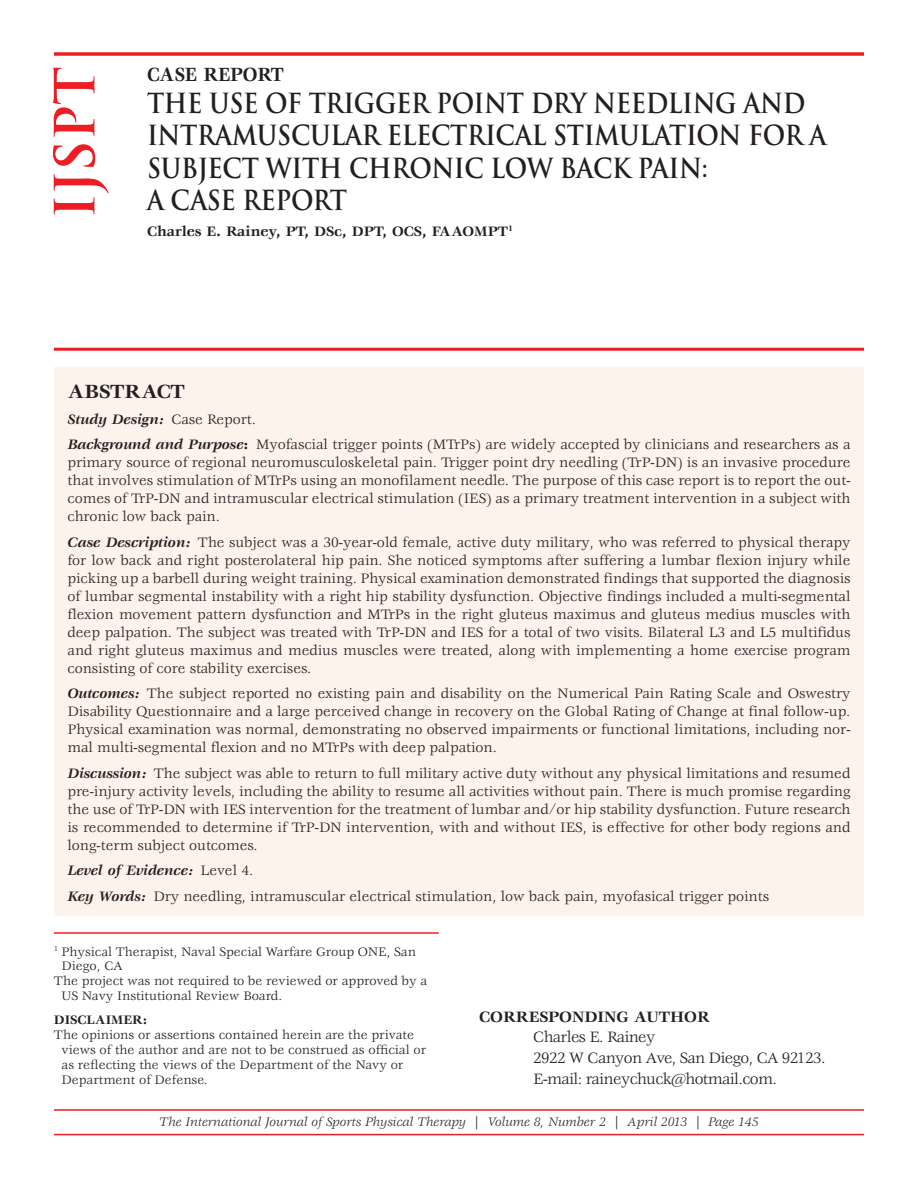
<style>
.page{position:relative;width:918px;height:1188px;background:#fff}
.page>*{position:absolute;margin:0;border:0;box-sizing:border-box;transform-origin:0 0}
.t1{font:700 54px "Trajan Pro";color:#ee1d23}
.t2{font:700 27px/32.2px "Trajan Pro";letter-spacing:-.015em;color:#231f20;scale:.9 1}
.t3{font:700 21px "Veljovic Std";color:#231f20;scale:.9 1}
.t4{font:700 21px "Veljovic Std";color:#231f20}
.t5{font:16.5px/21px "Veljovic Std";letter-spacing:-.035em;color:#231f20}
.t6{font:700 16.5px "Veljovic Std";color:#231f20}
.t7{font:15px/18px "Veljovic Std";color:#231f20;text-align:justify}
.t8{font:700 15px "Veljovic Std";color:#231f20}
.t9{font:13.5px/15px "Veljovic Std";color:#231f20}
.t10{font:italic 13.5px "Veljovic Std";color:#231f20}
.t11{font:700 13.5px "Veljovic Std";color:#231f20}
.s1{font-weight:700;font-style:italic}
.s2{font-weight:700}
</style>
<div class="page">
<hr style="left:54px;top:1109px;width:810px;height:2px;background:#ee1d23">
<hr style="left:54px;top:1134px;width:810px;height:1px;background:#ee1d23">
<div style="left:54px;top:368px;width:810px;height:548px;background:#fdf3ed"></div>
<svg style="left:54px;top:52px;width:810px;height:4px;background:#ef383e"></svg>
<hr style="left:54px;top:348px;width:810px;height:3px;background:#ee1d23">
<hr style="left:54px;top:932px;width:385px;height:2px;background:#ee1d23">
<h1 class="t1" style="left:44px;top:219px;width:154px;rotate:-90deg">IJSPT</h1>
<h3 class="t3" style="left:147px;top:66px;width:154px">CASE REPORT</h3>
<h2 class="t2" style="left:147px;top:88px;width:757px">THE USE OF TRIGGER POINT DRY NEEDLING AND INTRAMUSCULAR ELECTRICAL STIMULATION FOR A SUBJECT WITH CHRONIC LOW BACK PAIN:<br>A CASE REPORT</h2>
<p class="t8" style="left:147px;top:225px;width:368px">Charles E. Rainey, PT, DSc, DPT, OCS, FAAOMPT<sup>1</sup></p>
<h3 class="t4" style="left:68px;top:383px;width:119px">ABSTRACT</h3>
<p class="t7" style="left:68px;top:407px;width:785px;line-height:25.5px"><span class="s1">Study Design:</span> Case Report.<br><span class="s1">Background and Purpose</span><span class="s2">:</span> Myofascial trigger points (MTrPs) are widely accepted by clinicians and researchers as a</p>
<p class="t7" style="left:68px;top:454px;width:785px">primary source of regional neuromusculoskeletal pain. Trigger point dry needling (TrP-DN) is an invasive procedure that involves stimulation of MTrPs using an monofilament needle. The purpose of this case report is to report the out&shy;comes of TrP-DN and intramuscular electrical stimulation (IES) as a primary treatment intervention in a subject with chronic low back pain.</p>
<p class="t7" style="left:68px;top:534px;width:785px"><span class="s1">Case Description:</span> The subject was a 30-year-old female, active duty military, who was referred to physical therapy for low back and right posterolateral hip pain. She noticed symptoms after suffering a lumbar flexion injury while picking up a barbell during weight training. Physical examination demonstrated findings that supported the diagnosis of lumbar segmental instability with a right hip stability dysfunction. Objective findings included a multi-segmental flexion movement pattern dysfunction and MTrPs in the right gluteus maximus and gluteus medius muscles with deep palpation. The subject was treated with TrP-DN and IES for a total of two visits. Bilateral L3 and L5 multifidus and right gluteus maximus and medius muscles were treated, along with implementing a home exercise program consisting of core stability exercises.</p>
<p class="t7" style="left:68px;top:685px;width:785px"><span class="s1">Outcomes:</span> The subject reported no existing pain and disability on the Numerical Pain Rating Scale and Oswestry Disability Questionnaire and a large perceived change in recovery on the Global Rating of Change at final follow-up.<br>Physical examination was normal, demonstrating no observed impairments or functional limitations, including nor&shy;mal multi-segmental flexion and no MTrPs with deep palpation.</p>
<p class="t7" style="left:68px;top:765px;width:785px"><span class="s1">Discussion:</span> The subject was able to return to full military active duty without any physical limitations and resumed pre-injury activity levels, including the ability to resume all activities without pain. There is much promise regarding the use of TrP-DN with IES intervention for the treatment of lumbar and/or hip stability dysfunction. Future research is recommended to determine if TrP-DN intervention, with and without IES, is effective for other body regions and long-term subject outcomes.</p>
<p class="t7" style="left:68px;top:858px;width:703px;line-height:25.5px"><span class="s1">Level of Evidence:</span> Level 4.<br><span class="s1">Key Words:</span> Dry needling, intramuscular electrical stimulation, low back pain, myofasical trigger points</p>
<p class="t9" style="left:54px;top:945px;width:363px"><sup>1</sup> Physical Therapist, Naval Special Warfare Group ONE, San</p>
<p class="t9" style="left:62px;top:960px;width:63px">Diego, CA</p>
<p class="t9" style="left:54px;top:975px;width:375px">The project was not required to be reviewed or approved by a</p>
<p class="t9" style="left:62px;top:990px;width:222px">US Navy Institutional Review Board.</p>
<p class="t11" style="left:54px;top:1015px;width:95px">DISCLAIMER:</p>
<p class="t9" style="left:62px;top:1029px;width:366px;text-indent:-8px">The opinions or assertions contained herein are the private views of the author and are not to be construed as official or as reflecting the views of the Department of the Navy or Department of Defense.</p>
<p class="t6" style="left:479px;top:1010px;width:232px">CORRESPONDING AUTHOR</p>
<p class="t5" style="left:533px;top:1028px;width:294px">Charles E. Rainey<br>2922 W Canyon Ave, San Diego, CA 92123.<br>E-mail: raineychuck@hotmail.com.</p>
<p class="t10" style="left:159px;top:1117px;width:601px">The International Journal of Sports Physical Therapy | Volume 8, Number 2 | April 2013 | Page 145</p>
</div>
